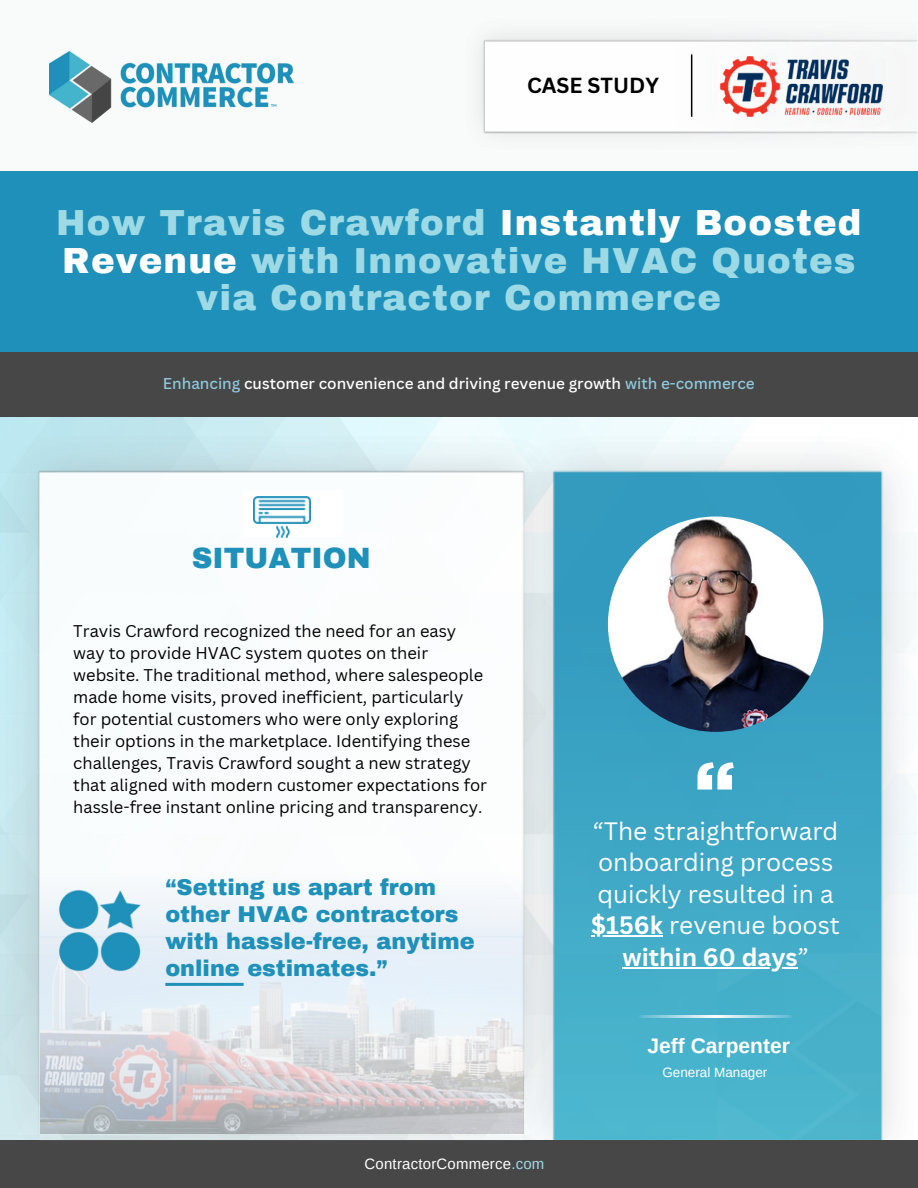
<style>
.page{position:relative;width:918px;height:1188px;background:#fff}
.page>*{position:absolute;margin:0;border:0;box-sizing:border-box;transform-origin:0 0}
.t1{font:900 35.4px/37.6px "Archivo";letter-spacing:.035em;color:#9edae5;text-align:center}
.t2{font:900 28.8px "Archivo";color:#1e90b9}
.t3{font:24.4px/31.6px "Canva Sans";color:#fff}
.t4{font:700 24.4px "Canva Sans";color:#fff}
.t5{font:900 22.4px/27px "Archivo";color:#1e90b9}
.t6{font:700 21.2px "Canva Sans";color:#000}
.t7{font:700 21px "Arimo";color:#fff}
.t8{font:16.4px/22px "Canva Sans";color:#000}
.t9{font:500 15.4px "Canva Sans";color:#fff}
.t10{font:15px "Arimo";letter-spacing:.015em;color:#fff}
.t11{font:13.6px "Arimo";color:#fff}
.s1{color:#fff}
.s2{color:#8fc7dc}
.s3{color:#9edae5}
.s4{font-weight:700}
.s5{font-weight:400}
</style>
<div class="page">
<div style="left:0;top:351px;width:918px;height:66px;background:#474747"></div>
<img style="left:556px;top:436px;width:359px;height:704px">
<svg style="left:697px;top:762px;width:37px;height:28px"></svg>
<img style="left:608px;top:517px;width:215px;height:215px;border-radius:50%">
<div style="left:717px;top:954px;width:164px;height:186px;background:#49b1cb"></div>
<div style="left:0;top:168px;width:918px;height:183px;background:#1e90b9"></div>
<div style="left:0;top:1140px;width:918px;height:48px;background:#474747"></div>
<img style="left:6px;top:436px;width:550px;height:704px">
<img style="left:253px;top:497px;width:57px;height:40px">
<img style="left:640px;top:1016px;width:151px;height:1px">
<div style="left:0;top:0;width:918px;height:171px;background:#f9fafa"></div>
<img style="left:480px;top:35px;width:436px;height:99px">
<img style="left:720px;top:57px;width:162px;height:60px">
<hr style="left:691px;top:54px;width:1px;height:63px;background:#000">
<img style="left:49px;top:52px;width:245px;height:70px">
<img style="left:40px;top:862px;width:483px;height:272px">
<img style="left:50px;top:879px;width:100px;height:101px">
<hr style="left:591px;top:936px;width:72px;height:1px;background:#fff">
<hr style="left:622px;top:967px;width:176px;height:2px;background:#fff">
<hr style="left:165px;top:983px;width:79px;height:3px;background:#1e90b9">
<h5 class="t6" style="left:527px;top:70px;width:133px">CASE STUDY</h5>
<p class="t1" style="left:56px;top:204px;width:807px">How Travis Crawford <span class="s1">Instantly Boosted<br>Revenue</span> with Innovative HVAC Quotes via Contractor Commerce</p>
<h3 class="t9" style="left:163px;top:373px;width:593px"><span class="s2">Enhancing</span> customer convenience and driving revenue growth <span class="s2">with e-commerce</span></h3>
<p class="t2" style="left:192px;top:542px;width:180px">SITUATION</p>
<p class="t8" style="left:73px;top:620px;width:415px">Travis Crawford recognized the need for an easy way to provide HVAC system quotes on their website. The traditional method, where salespeople made home visits, proved inefficient, particularly for potential customers who were only exploring their options in the marketplace. Identifying these challenges, Travis Crawford sought a new strategy that aligned with modern customer expectations for hassle-free instant online pricing and transparency.</p>
<h2 class="t5" style="left:165px;top:874px;width:311px">“Setting us apart from other HVAC contractors with hassle-free, anytime online estimates.”</h2>
<p class="t10" style="left:364px;top:1155px;width:181px">ContractorCommerce<span class="s3">.com</span></p>
<h3 class="t3" style="left:593px;top:814px;width:247px">“The straightforward onboarding process quickly resulted in a</h3>
<p class="t3" style="left:591px;top:909px;width:250px"><span class="s4">$156k</span> revenue boost</p>
<p class="t4" style="left:622px;top:940px;width:188px">within 60 days<span class="s5">”</span></p>
<p class="t7" style="left:647px;top:1034px;width:144px">Jeff Carpenter</p>
<p class="t11" style="left:662px;top:1064px;width:107px">General Manager</p>
</div>
